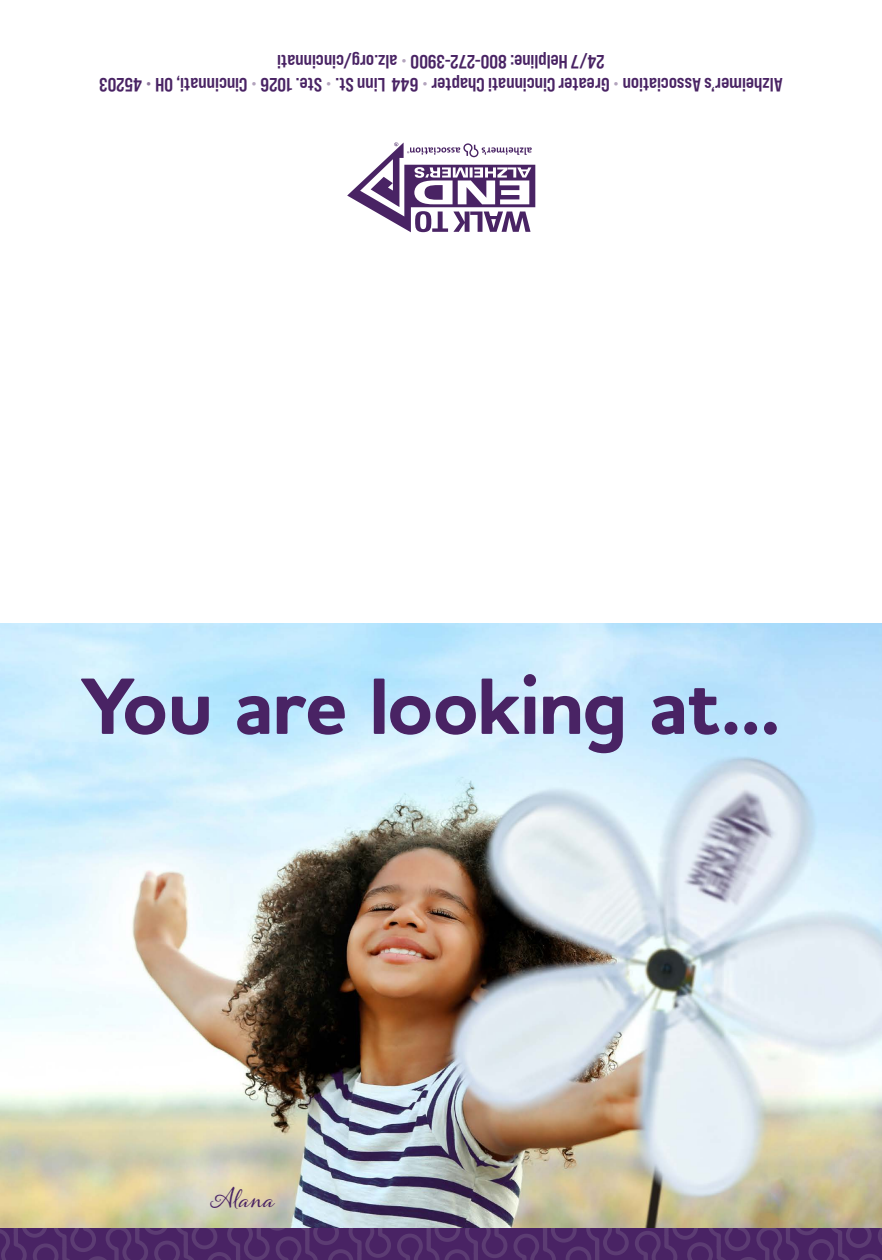
<style>
.page{position:relative;width:882px;height:1260px;background:#fff}
.page>*{position:absolute;margin:0;border:0;box-sizing:border-box;transform-origin:0 0}
.t1{font:700 81.2px "Houschka Pro";letter-spacing:-.03em;color:#492364}
.t2{font:24.5px "Alana";letter-spacing:.005em;color:#492364}
.t3{font:19.25px/23.1px "Bebas Neue Pro Sm E Bd";color:#492364;text-align:center}
.s1{color:#b3a4bd}
.s2{color:#8f799d}
</style>
<div class="page">
<img style="left:0;top:624px;width:882px;height:604px">
<div style="left:0;top:1228px;width:882px;height:32px;background:#492364"></div>
<svg style="left:0;top:1228px;width:391px;height:32px"></svg>
<svg style="left:397px;top:1228px;width:110px;height:32px"></svg>
<svg style="left:513px;top:1228px;width:116px;height:32px"></svg>
<svg style="left:635px;top:1228px;width:247px;height:32px"></svg>
<svg style="left:347px;top:142px;width:188px;height:90px"></svg>
<p class="t3" style="left:783px;top:97px;width:685px;rotate:-180deg">Alzheimer’s Association <span class="s1">•</span> Greater Cincinnati Chapter <span class="s1">•</span> 644 Linn St. <span class="s1">•</span> Ste. 1026 <span class="s1">•</span> Cincinnati, OH <span class="s2">•</span> 45203<br>24/7 Helpline: 800-272-3900 <span class="s1">•</span> alz.org/cincinnati</p>
<h1 class="t1" style="left:81px;top:654px;width:701px">You are looking at...</h1>
<p class="t2" style="left:210px;top:1184px;width:66px">Alana</p>
</div>
